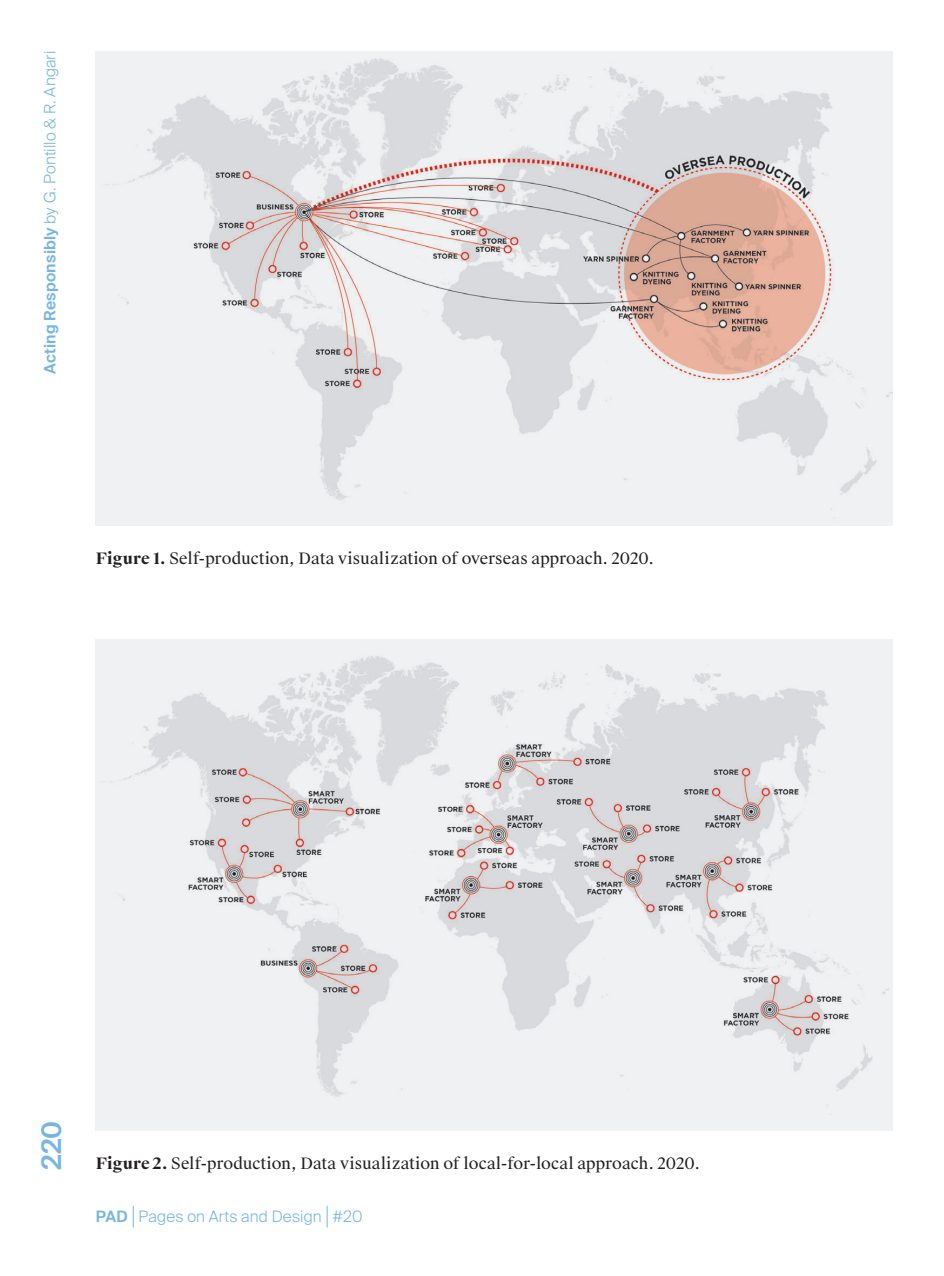
<style>
.page{position:relative;width:944px;height:1276px;background:#fff}
.page>*{position:absolute;margin:0;border:0;box-sizing:border-box;transform-origin:0 0}
.t1{font:600 27px "Suisse Intl";color:#77b6e4}
.DIDASCALIA{font:15.75px "Suisse Works";letter-spacing:.005em;color:#231f20}
.t2{font:300 15.75px "Suisse Intl";letter-spacing:.015em;color:#77b6e4}
.s1{font-weight:600}
.s2{font-weight:700}
</style>
<div class="page">
<svg style="left:133px;top:1205px;width:1px;height:22px"></svg>
<svg style="left:327px;top:1205px;width:1px;height:22px"></svg>
<img style="left:96px;top:54px;width:797px;height:468px">
<div style="left:96px;top:639px;width:797px;height:491px;background:#f0f1f2"></div>
<img style="left:102px;top:656px;width:787px;height:459px">
<p class="t2" style="left:41px;top:374px;width:325px;rotate:-90deg"><span class="s1">Acting Responsibly</span> by G. Pontillo &amp; R. Angari</p>
<p class="DIDASCALIA" style="left:96px;top:548px;width:560px"><span class="s2">Figure 1.</span> Self-production, Data visualization of overseas approach. 2020.</p>
<h1 class="t1" style="left:36px;top:1170px;width:51px;rotate:-90deg">220</h1>
<p class="DIDASCALIA" style="left:96px;top:1153px;width:606px"><span class="s2">Figure 2.</span> Self-production, Data visualization of local-for-local approach. 2020.</p>
<p class="t2" style="left:96px;top:1207px;width:269px"><span class="s1">PAD</span> Pages on Arts and Design #20</p>
</div>
